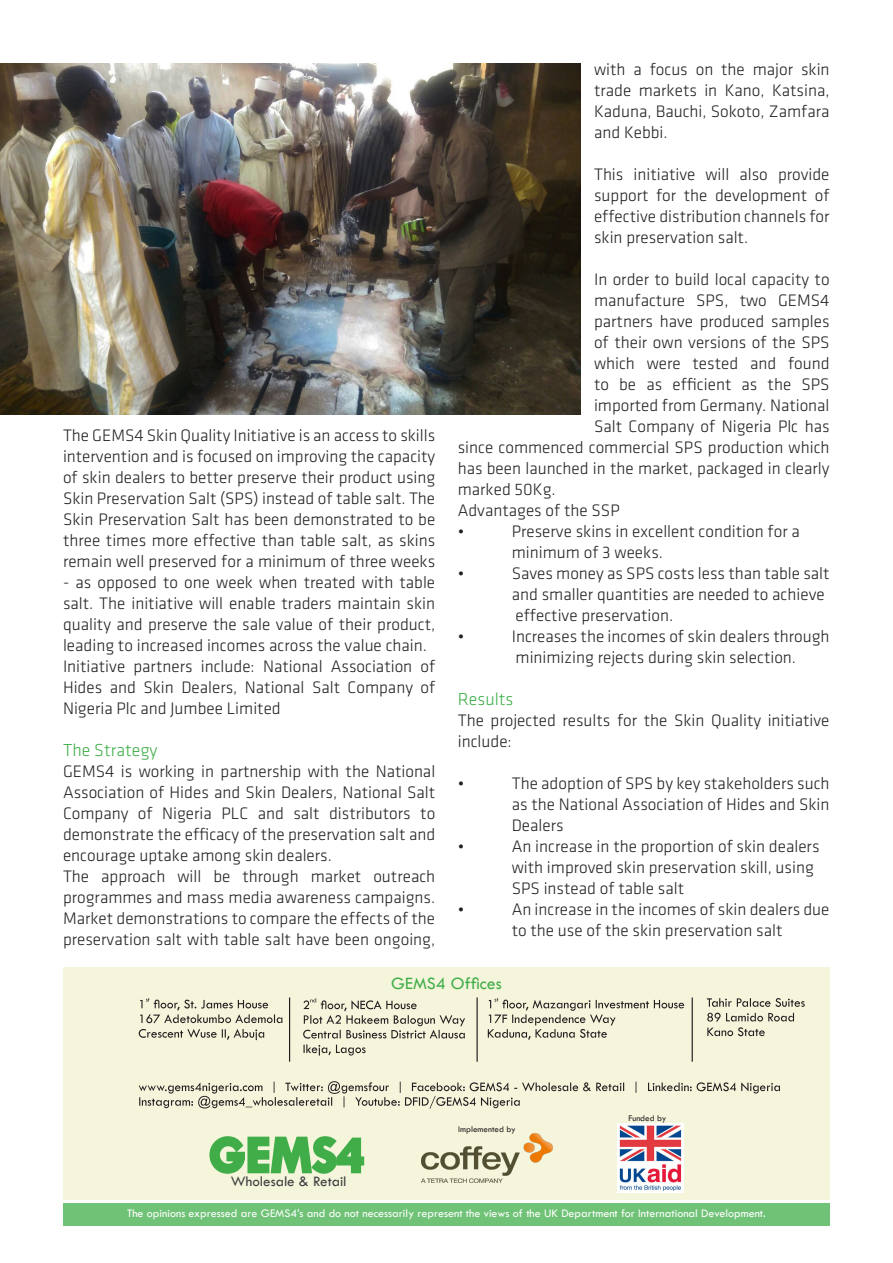
<style>
.page{position:relative;width:893px;height:1263px;background:#fff}
.page>*{position:absolute;margin:0;border:0;box-sizing:border-box;transform-origin:0 0}
._01_Headline{font:700 52.5px "Tw Cen";color:#41ad49}
.t1{font:300 18px "Klavika";color:#40ae49}
.t2{font:18px "Tw Cen";color:#40ae49}
.t3{font:300 17.25px/21px "Klavika";color:#231f20;text-align:justify}
._05_body_text{font:15px "Tw Cen";color:#3e3e3f}
.t4{font:12px "Tw Cen";color:#fff}
.t5{font:9px "Tw Cen";color:#231f20}
</style>
<div class="page">
<img style="left:0;top:63px;width:580px;height:351px">
<div style="left:63px;top:967px;width:767px;height:233px;background:#f5f5dc"></div>
<div style="left:63px;top:1202px;width:767px;height:23px;background:#6fc276"></div>
<img style="left:422px;top:1133px;width:130px;height:49px">
<img style="left:617px;top:1123px;width:67px;height:70px">
<svg style="left:209px;top:1136px;width:156px;height:38px"></svg>
<svg style="left:139px;top:998px;width:143px;height:42px"></svg>
<svg style="left:303px;top:998px;width:162px;height:57px"></svg>
<svg style="left:488px;top:998px;width:196px;height:42px"></svg>
<svg style="left:707px;top:998px;width:98px;height:38px"></svg>
<hr style="left:289px;top:997px;width:1px;height:65px;background:#231f20">
<hr style="left:476px;top:997px;width:2px;height:65px;background:#231f20">
<hr style="left:692px;top:997px;width:1px;height:65px;background:#231f20">
<svg style="left:139px;top:1081px;width:641px;height:28px"></svg>
<p class="t3" style="left:594px;top:59px;width:237px">with a focus on the major skin trade markets in Kano, Katsina, Kaduna, Bauchi, Sokoto, Zamfara and Kebbi.</p>
<p class="t3" style="left:594px;top:164px;width:237px">This initiative will also provide support for the development of effective distribution channels for skin preservation salt.</p>
<p class="t3" style="left:594px;top:269px;width:237px">In order to build local capacity to</p>
<p class="t3" style="left:594px;top:290px;width:237px">manufacture SPS, two GEMS4</p>
<p class="t3" style="left:594px;top:311px;width:237px">partners have produced samples</p>
<p class="t3" style="left:594px;top:332px;width:237px">of their own versions of the SPS</p>
<p class="t3" style="left:594px;top:353px;width:237px">which were tested and found</p>
<p class="t3" style="left:594px;top:374px;width:237px">to be as efficient as the SPS</p>
<p class="t3" style="left:594px;top:395px;width:237px">imported from Germany. National</p>
<p class="t3" style="left:594px;top:416px;width:237px">Salt Company of Nigeria Plc has</p>
<p class="t3" style="left:458px;top:437px;width:373px">since commenced commercial SPS production which</p>
<p class="t3" style="left:458px;top:458px;width:373px">has been launched in the market, packaged in clearly</p>
<p class="t3" style="left:458px;top:479px;width:99px">marked 50Kg.</p>
<p class="t3" style="left:458px;top:500px;width:163px">Advantages of the SSP</p>
<p class="t3" style="left:458px;top:521px;width:8px">•</p>
<p class="t3" style="left:512px;top:521px;width:290px">Preserve skins in excellent condition for a minimum of 3 weeks.</p>
<p class="t3" style="left:458px;top:563px;width:8px">•</p>
<p class="t3" style="left:512px;top:563px;width:319px">Saves money as SPS costs less than table salt</p>
<p class="t3" style="left:512px;top:584px;width:314px">and smaller quantities are needed to achieve</p>
<p class="t3" style="left:515px;top:605px;width:159px">effective preservation.</p>
<p class="t3" style="left:458px;top:626px;width:8px">•</p>
<p class="t3" style="left:512px;top:626px;width:319px">Increases the incomes of skin dealers through</p>
<p class="t3" style="left:515px;top:647px;width:282px">minimizing rejects during skin selection.</p>
<p class="t1" style="left:458px;top:690px;width:57px">Results</p>
<p class="t3" style="left:458px;top:710px;width:373px">The projected results for the Skin Quality initiative include:</p>
<p class="t3" style="left:458px;top:773px;width:8px">•</p>
<p class="t3" style="left:512px;top:773px;width:319px">The adoption of SPS by key stakeholders such</p>
<p class="t3" style="left:512px;top:794px;width:319px">as the National Association of Hides and Skin</p>
<p class="t3" style="left:512px;top:815px;width:53px">Dealers</p>
<p class="t3" style="left:458px;top:836px;width:8px">•</p>
<p class="t3" style="left:512px;top:836px;width:309px">An increase in the proportion of skin dealers</p>
<p class="t3" style="left:512px;top:857px;width:304px">with improved skin preservation skill, using</p>
<p class="t3" style="left:512px;top:878px;width:174px">SPS instead of table salt</p>
<p class="t3" style="left:458px;top:899px;width:8px">•</p>
<p class="t3" style="left:512px;top:899px;width:319px">An increase in the incomes of skin dealers due</p>
<p class="t3" style="left:512px;top:920px;width:272px">to the use of the skin preservation salt</p>
<p class="t2" style="left:391px;top:972px;width:112px">GEMS4 Offices</p>
<p class="t3" style="left:63px;top:425px;width:374px">The GEMS4 Skin Quality Initiative is an access to skills intervention and is focused on improving the capacity of skin dealers to better preserve their product using Skin Preservation Salt (SPS) instead of table salt. The Skin Preservation Salt has been demonstrated to be three times more effective than table salt, as skins remain well preserved for a minimum of three weeks</p>
<p class="t3" style="left:63px;top:572px;width:374px">- as opposed to one week when treated with table salt. The initiative will enable traders maintain skin quality and preserve the sale value of their product, leading to increased incomes across the value chain.</p>
<p class="t3" style="left:63px;top:656px;width:374px">Initiative partners include: National Association of Hides and Skin Dealers, National Salt Company of Nigeria Plc and Jumbee Limited</p>
<p class="t1" style="left:63px;top:741px;width:96px">The Strategy</p>
<p class="t3" style="left:63px;top:761px;width:374px">GEMS4 is working in partnership with the National Association of Hides and Skin Dealers, National Salt Company of Nigeria PLC and salt distributors to demonstrate the efficacy of the preservation salt and encourage uptake among skin dealers.</p>
<p class="t3" style="left:63px;top:866px;width:374px">The approach will be through market outreach programmes and mass media awareness campaigns.<br>Market demonstrations to compare the effects of the preservation salt with table salt have been ongoing,</p>
<p class="_01_Headline" style="left:209px;top:1124px;width:157px">GEMS4</p>
<p class="_05_body_text" style="left:231px;top:1172px;width:117px">Wholesale &amp; Retail</p>
<p class="t5" style="left:458px;top:1123px;width:59px">Implemented by</p>
<p class="t5" style="left:628px;top:1112px;width:39px">Funded by</p>
<p class="t4" style="left:127px;top:1206px;width:640px">The opinions expressed are GEMS4’s and do not necessarily represent the views of the UK Department for International Development.</p>
</div>
